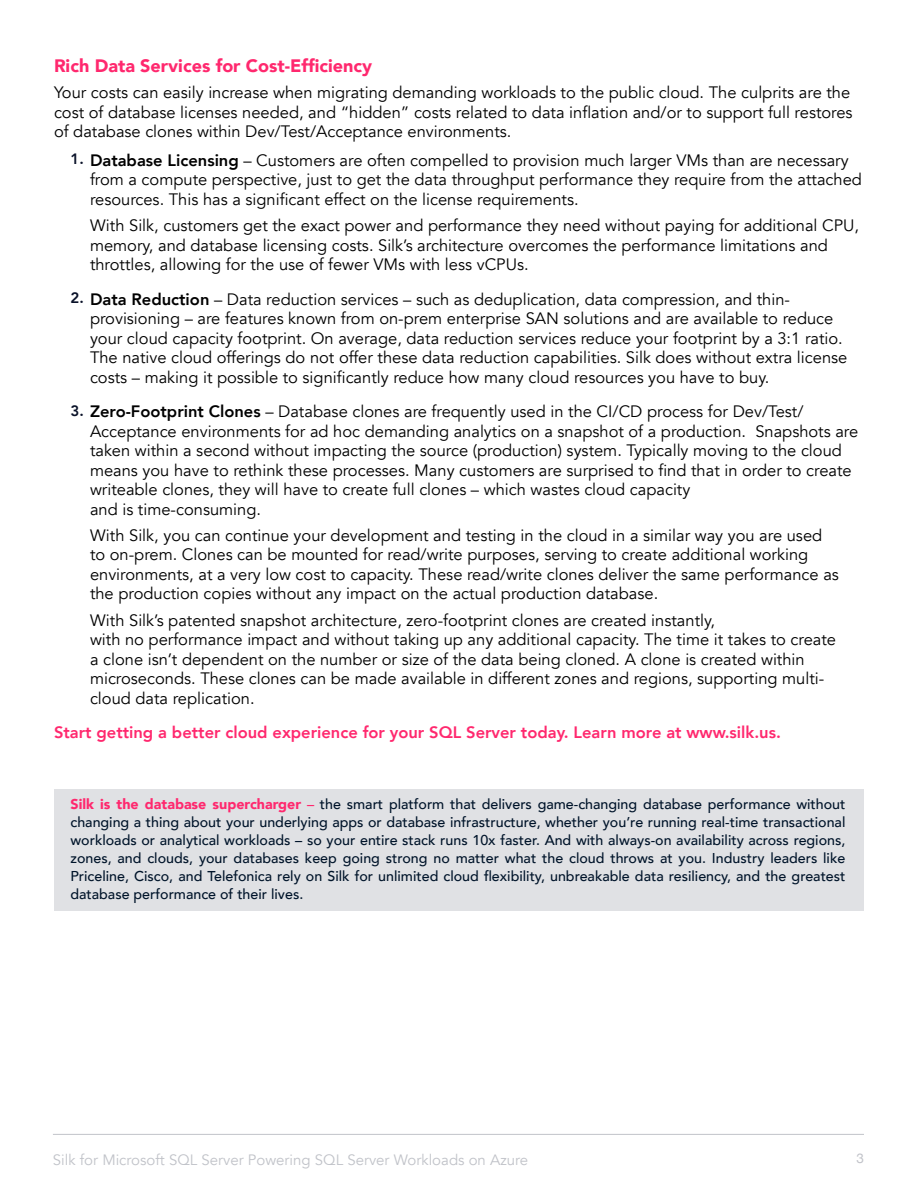
<style>
.page{position:relative;width:918px;height:1188px;background:#fff}
.page>*{position:absolute;margin:0;border:0;box-sizing:border-box;transform-origin:0 0}
.Heading_1{font:900 18px "Avenir";color:#ff286e}
.Paragraph_Style_1{font:16.5px/19.5px "Avenir";color:#000}
.Paragraph_Style_1-2{font:800 16.5px "Avenir";color:#ff286e}
.t1{font:15px "Avenir";color:#c1c3c9}
.Template_footer{font:800 15px "Avenir";color:#0a1229}
.t2{font:500 14.25px/18px "Avenir";color:#00142a;text-align:justify}
.t3{font:13.5px "Helvetica Neue";color:#c1c3c9}
.s1{font-weight:800}
.s2{font-weight:800;font-size:15px;color:#0a1229}
.s3{font-weight:900;color:#ff286e}
.s4{color:#ff286e}
</style>
<div class="page">
<hr style="left:53px;top:1134px;width:811px;height:1px;background:#c1c3c9">
<div style="left:54px;top:789px;width:810px;height:121px;background:#e0e1e4"></div>
<p class="Heading_1" style="left:54px;top:50px;width:320px">Rich Data Services for Cost-Efficiency</p>
<p class="Paragraph_Style_1" style="left:54px;top:83px;width:800px">Your costs can easily increase when migrating demanding workloads to the public cloud. The culprits are the cost of database licenses needed, and “hidden” costs related to data inflation and/or to support full restores of database clones within Dev/Test/Acceptance environments.</p>
<p class="Paragraph_Style_1" style="left:90px;top:151px;width:774px"><span class="s1">Database Licensing</span> – Customers are often compelled to provision much larger VMs than are necessary from a compute perspective, just to get the data throughput performance they require from the attached resources. This has a significant effect on the license requirements.</p>
<p class="Paragraph_Style_1" style="left:90px;top:216px;width:771px">With Silk, customers get the exact power and performance they need without paying for additional CPU, memory, and database licensing costs. Silk’s architecture overcomes the performance limitations and throttles, allowing for the use of fewer VMs with less vCPUs.</p>
<p class="Paragraph_Style_1" style="left:90px;top:289px;width:759px;text-indent:-20px"><span class="s2">2.</span> <span class="s1">Data Reduction</span> – Data reduction services – such as deduplication, data compression, and thin&shy;provisioning – are features known from on-prem enterprise SAN solutions and are available to reduce your cloud capacity footprint. On average, data reduction services reduce your footprint by a 3:1 ratio.<br>The native cloud offerings do not offer these data reduction capabilities. Silk does without extra license costs – making it possible to significantly reduce how many cloud resources you have to buy.</p>
<p class="Paragraph_Style_1" style="left:90px;top:402px;width:770px;text-indent:-20px"><span class="s2">3.</span> <span class="s1">Zero-Footprint Clones</span> – Database clones are frequently used in the CI/CD process for Dev/Test/ Acceptance environments for ad hoc demanding analytics on a snapshot of a production. Snapshots are taken within a second without impacting the source (production) system. Typically moving to the cloud means you have to rethink these processes. Many customers are surprised to find that in order to create writeable clones, they will have to create full clones – which wastes cloud capacity<br>and is time-consuming.</p>
<p class="Paragraph_Style_1" style="left:90px;top:526px;width:750px">With Silk, you can continue your development and testing in the cloud in a similar way you are used to on-prem. Clones can be mounted for read/write purposes, serving to create additional working environments, at a very low cost to capacity. These read/write clones deliver the same performance as the production copies without any impact on the actual production database.</p>
<p class="Paragraph_Style_1" style="left:90px;top:610px;width:748px">With Silk’s patented snapshot architecture, zero-footprint clones are created instantly,<br>with no performance impact and without taking up any additional capacity. The time it takes to create a clone isn’t dependent on the number or size of the data being cloned. A clone is created within microseconds. These clones can be made available in different zones and regions, supporting multi&shy;cloud data replication.</p>
<p class="Paragraph_Style_1-2" style="left:54px;top:719px;width:728px">Start getting a better cloud experience for your SQL Server today. Learn more at www.silk.us.</p>
<p class="Template_footer" style="left:70px;top:147px;width:15px">1.</p>
<p class="t2" style="left:70px;top:795px;width:776px"><span class="s3">Silk is the database supercharger</span> <span class="s4">–</span> the smart platform that delivers game-changing database performance without changing a thing about your underlying apps or database infrastructure, whether you’re running real-time transactional workloads or analytical workloads – so your entire stack runs 10x faster. And with always-on availability across regions, zones, and clouds, your databases keep going strong no matter what the cloud throws at you. Industry leaders like Priceline, Cisco, and Telefonica rely on Silk for unlimited cloud flexibility, unbreakable data resiliency, and the greatest database performance of their lives.</p>
<p class="t1" style="left:53px;top:1151px;width:477px">Silk for Microsoft SQL Server Powering SQL Server Workloads on Azure</p>
<p class="t3" style="left:856px;top:1148px;width:9px">3</p>
</div>
